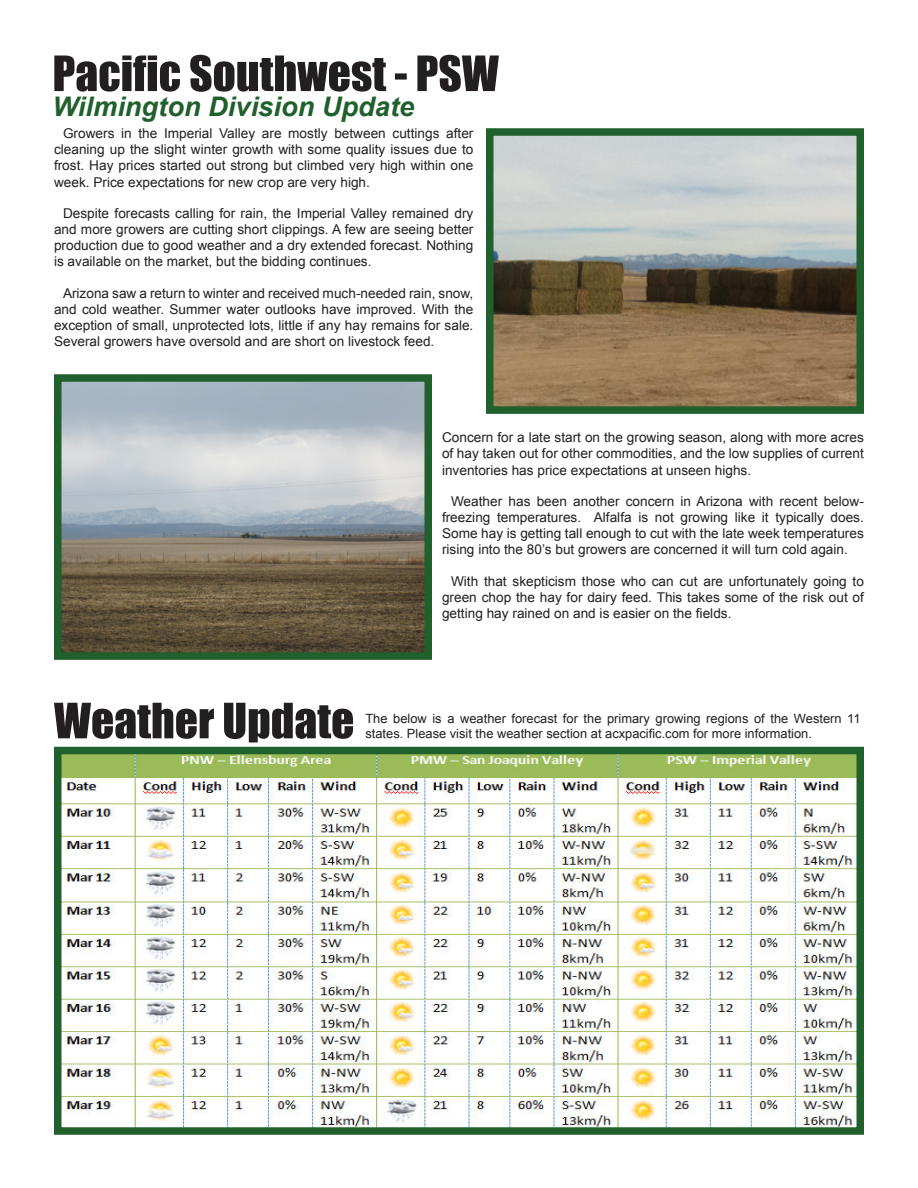
<style>
.page{position:relative;width:918px;height:1188px;background:#fff}
.page>*{position:absolute;margin:0;border:0;box-sizing:border-box;transform-origin:0 0}
.t1{font:italic 700 27px "Arial";color:#20602c}
.t2{font:13.5px/16.2px "Arial";color:#231f20;text-align:justify}
.t3{font:12.75px/15.3px "Arial";color:#231f20}
</style>
<div class="page">
<svg style="left:54px;top:55px;width:445px;height:37px"></svg>
<svg style="left:54px;top:703px;width:299px;height:39px"></svg>
<img style="left:63px;top:756px;width:792px;height:370px">
<div style="left:54px;top:747px;width:810px;height:388px;border:8px solid #20602c"></div>
<img style="left:495px;top:137px;width:360px;height:268px">
<div style="left:486px;top:128px;width:378px;height:286px;border:8px solid #20602c"></div>
<img style="left:63px;top:383px;width:360px;height:268px">
<div style="left:54px;top:374px;width:378px;height:286px;border:8px solid #20602c"></div>
<p class="t1" style="left:52px;top:89px;width:363px">Wilmington Division Update</p>
<p class="t2" style="left:54px;top:125px;width:421px;text-indent:9px">Growers in the Imperial Valley are mostly between cuttings after cleaning up the slight winter growth with some quality issues due to frost. Hay prices started out strong but climbed very high within one week. Price expectations for new crop are very high.</p>
<p class="t2" style="left:54px;top:205px;width:421px;text-indent:9px">Despite forecasts calling for rain, the Imperial Valley remained dry and more growers are cutting short clippings. A few are seeing better production due to good weather and a dry extended forecast. Nothing is available on the market, but the bidding continues.</p>
<p class="t2" style="left:54px;top:285px;width:421px;text-indent:9px">Arizona saw a return to winter and received much-needed rain, snow, and cold weather. Summer water outlooks have improved. With the exception of small, unprotected lots, little if any hay remains for sale.<br>Several growers have oversold and are short on livestock feed.</p>
<p class="t2" style="left:442px;top:430px;width:423px">Concern for a late start on the growing season, along with more acres of hay taken out for other commodities, and the low supplies of current inventories has price expectations at unseen highs.</p>
<p class="t2" style="left:442px;top:493px;width:423px;text-indent:9px">Weather has been another concern in Arizona with recent below&shy;freezing temperatures. Alfalfa is not growing like it typically does.<br>Some hay is getting tall enough to cut with the late week temperatures rising into the 80’s but growers are concerned it will turn cold again.</p>
<p class="t2" style="left:442px;top:573px;width:424px;text-indent:9px">With that skepticism those who can cut are unfortunately going to green chop the hay for dairy feed. This takes some of the risk out of getting hay rained on and is easier on the fields.</p>
<p class="t3" style="left:365px;top:711px;width:497px">The below is a weather forecast for the primary growing regions of the Western 11 states. Please visit the weather section at acxpacific.com for more information.</p>
</div>
